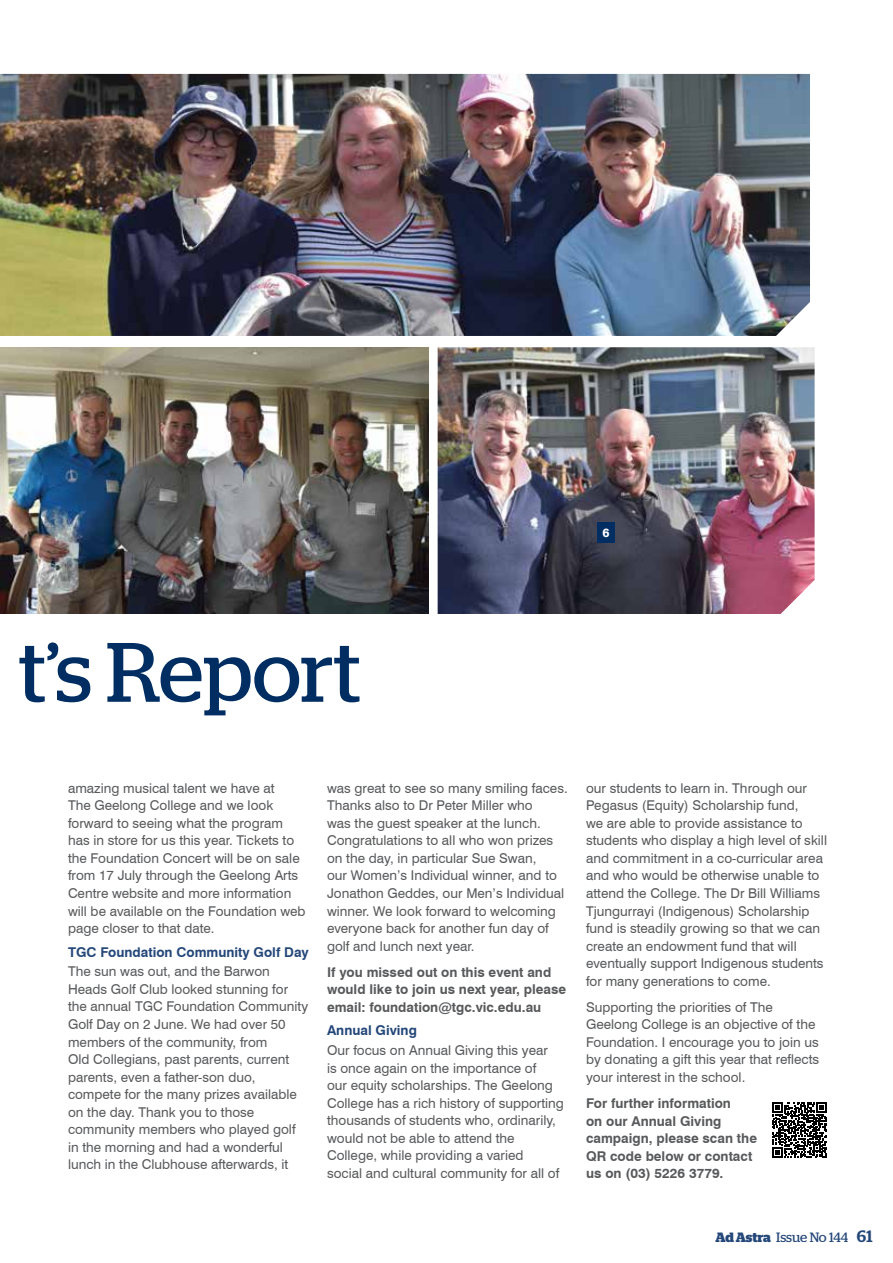
<style>
.page{position:relative;width:893px;height:1263px;background:#fff}
.page>*{position:absolute;margin:0;border:0;box-sizing:border-box;transform-origin:0 0}
.t1{font:84px "Stag";color:#002d62}
.t2{font:13.5px/17.5px "Swiss 721 BT";color:#58595b}
.t3{font:700 13.5px/17.5px "Swiss 721 BT";color:#58595b}
.t4{font:700 13.5px "Swiss 721 BT";color:#244779}
.t5{font:13.5px "Stag";letter-spacing:-.005em;color:#244779}
.t6{font:800 12px "Swiss 721 BT";color:#fff}
.s1{font-weight:700}
.s2{font-weight:500;font-size:16.5px}
</style>
<div class="page">
<img style="left:0;top:74px;width:810px;height:262px">
<img style="left:0;top:347px;width:428px;height:267px">
<img style="left:438px;top:347px;width:377px;height:267px">
<div style="left:597px;top:522px;width:17px;height:21px;background:#002d62"></div>
<svg style="left:772px;top:1102px;width:55px;height:55px"></svg>
<p class="t6" style="left:602px;top:525px;width:9px">6</p>
<h1 class="t1" style="left:19px;top:624px;width:344px">t’s Report</h1>
<p class="t2" style="left:68px;top:779px;width:239px">amazing musical talent we have at<br>The Geelong College and we look forward to seeing what the program has in store for us this year. Tickets to the Foundation Concert will be on sale from 17 July through the Geelong Arts Centre website and more information will be available on the Foundation web page closer to that date.</p>
<p class="t4" style="left:68px;top:944px;width:242px">TGC Foundation Community Golf Day</p>
<p class="t2" style="left:68px;top:963px;width:242px">The sun was out, and the Barwon Heads Golf Club looked stunning for the annual TGC Foundation Community Golf Day on 2 June. We had over 50 members of the community, from<br>Old Collegians, past parents, current parents, even a father-son duo, compete for the many prizes available on the day. Thank you to those community members who played golf in the morning and had a wonderful lunch in the Clubhouse afterwards, it</p>
<p class="t2" style="left:327px;top:779px;width:242px">was great to see so many smiling faces.<br>Thanks also to Dr Peter Miller who<br>was the guest speaker at the lunch.<br>Congratulations to all who won prizes on the day, in particular Sue Swan,<br>our Women’s Individual winner, and to Jonathon Geddes, our Men’s Individual winner. We look forward to welcoming everyone back for another fun day of golf and lunch next year.</p>
<p class="t3" style="left:327px;top:963px;width:241px">If you missed out on this event and would like to join us next year, please email: foundation@tgc.vic.edu.au</p>
<p class="t4" style="left:327px;top:1022px;width:91px">Annual Giving</p>
<p class="t2" style="left:327px;top:1041px;width:238px">Our focus on Annual Giving this year<br>is once again on the importance of<br>our equity scholarships. The Geelong College has a rich history of supporting thousands of students who, ordinarily, would not be able to attend the College, while providing a varied<br>social and cultural community for all of</p>
<p class="t2" style="left:586px;top:779px;width:242px">our students to learn in. Through our Pegasus (Equity) Scholarship fund,<br>we are able to provide assistance to students who display a high level of skill and commitment in a co-curricular area and who would be otherwise unable to attend the College. The Dr Bill Williams Tjungurrayi (Indigenous) Scholarship fund is steadily growing so that we can create an endowment fund that will eventually support Indigenous students for many generations to come.</p>
<p class="t2" style="left:586px;top:998px;width:235px">Supporting the priorities of The Geelong College is an objective of the Foundation. I encourage you to join us by donating a gift this year that reflects your interest in the school.</p>
<p class="t3" style="left:586px;top:1094px;width:172px">For further information<br>on our Annual Giving campaign, please scan the<br>QR code below or contact us on (03) 5226 3779.</p>
<p class="t5" style="left:715px;top:1229px;width:159px"><span class="s1">Ad Astra</span> Issue No 144 <span class="s2">61</span></p>
</div>
